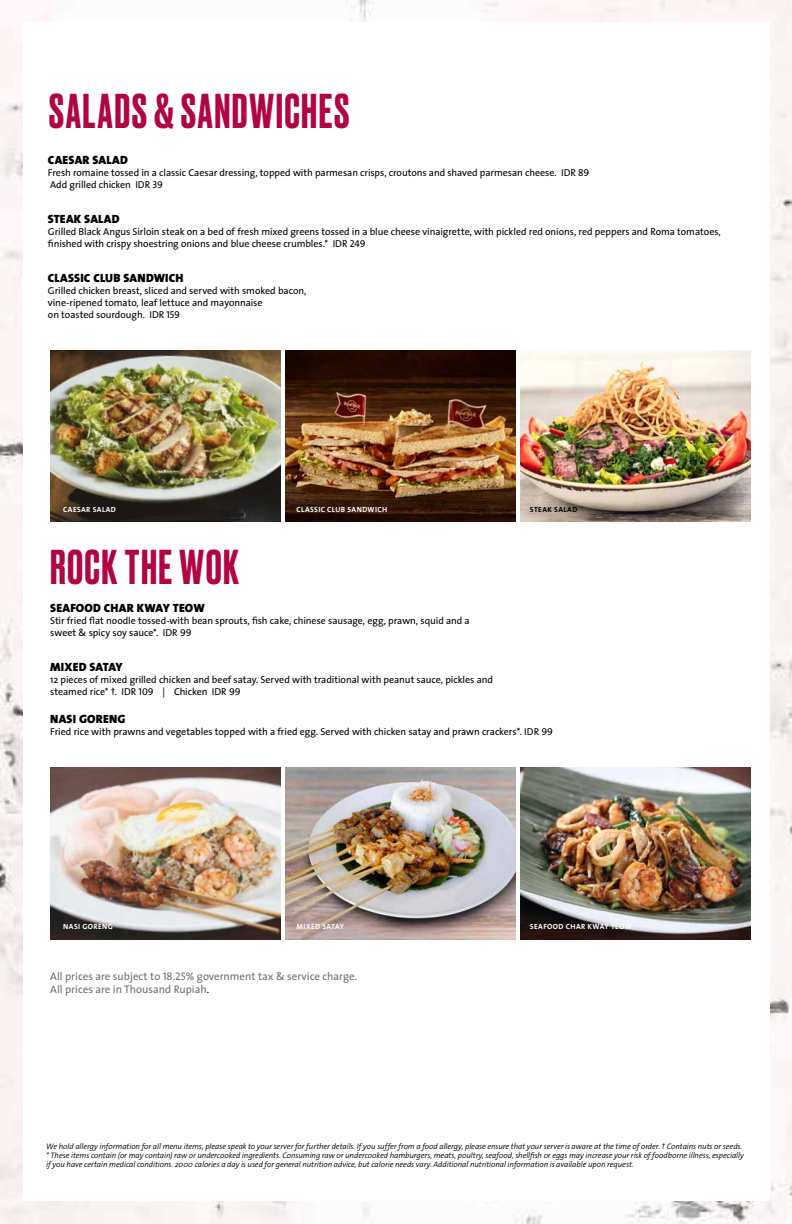
<style>
.page{position:relative;width:792px;height:1224px;background:#fff}
.page>*{position:absolute;margin:0;border:0;box-sizing:border-box;transform-origin:0 0}
.t1{font:500 46px "Druk";letter-spacing:.035em;color:#b10444}
.t2{font:12px "The Sans Black Caps";letter-spacing:.015em;color:#000}
.t3{font:11px/13.2px "The Sans";color:#706f6f}
.t4{font:10px/12px "The Sans";letter-spacing:-.005em;color:#000}
.t5{font:italic 300 8px/9px "The Sans";letter-spacing:-.01em;color:#000}
.t6{font:7.5px "The Sans Bold Caps";letter-spacing:.05em;color:#fff}
.t7{font:7.5px "The Sans Bold Caps";letter-spacing:.055em;color:#000}
.s1{font-family:"The Sans Caps"}
.s2{color:#000}
</style>
<div class="page">
<img style="left:0;top:0;width:792px;height:1224px">
<div style="left:23px;top:23px;width:746px;height:1178px;background:#fff"></div>
<img style="left:50px;top:351px;width:230px;height:171px">
<img style="left:286px;top:351px;width:229px;height:171px">
<img style="left:520px;top:351px;width:230px;height:171px">
<img style="left:50px;top:768px;width:230px;height:171px">
<img style="left:286px;top:768px;width:229px;height:171px">
<img style="left:520px;top:768px;width:230px;height:171px">
<h1 class="t1" style="left:49px;top:80px;width:302px">SALADS &amp; SANDWICHES</h1>
<p class="t2" style="left:48px;top:150px;width:81px">CAESAR SALAD</p>
<p class="t4" style="left:48px;top:167px;width:543px">Fresh romaine tossed in a classic Caesar dressing, topped with parmesan crisps, croutons and shaved parmesan cheese. <span class="s1">IDR 89<br></span>Add grilled chicken <span class="s1">IDR 39</span></p>
<p class="t2" style="left:48px;top:209px;width:73px">STEAK SALAD</p>
<p class="t4" style="left:48px;top:226px;width:674px">Grilled Black Angus Sirloin steak on a bed of fresh mixed greens tossed in a blue cheese vinaigrette, with pickled red onions, red peppers and Roma tomatoes, finished with crispy shoestring onions and blue cheese crumbles.* <span class="s1">IDR 249</span></p>
<p class="t2" style="left:48px;top:268px;width:137px">CLASSIC CLUB SANDWICH</p>
<p class="t4" style="left:48px;top:284px;width:260px">Grilled chicken breast, sliced and served with smoked bacon, vine-ripened tomato, leaf lettuce and mayonnaise<br>on toasted sourdough. <span class="s1">IDR 159</span></p>
<p class="t6" style="left:63px;top:503px;width:54px">CAESAR SALAD</p>
<p class="t6" style="left:297px;top:503px;width:92px">CLASSIC CLUB SANDWICH</p>
<p class="t7" style="left:530px;top:503px;width:49px">STEAK SALAD</p>
<h1 class="t1" style="left:50px;top:536px;width:190px">ROCK THE WOK</h1>
<p class="t2" style="left:50px;top:598px;width:156px">SEAFOOD CHAR KWAY TEOW</p>
<p class="t4" style="left:50px;top:615px;width:421px">Stir fried flat noodle tossed-with bean sprouts, fish cake, chinese sausage, egg, prawn, squid and a sweet &amp; spicy soy sauce*. <span class="s1">IDR 99</span></p>
<p class="t2" style="left:50px;top:656px;width:74px">MIXED SATAY</p>
<p class="t4" style="left:50px;top:673px;width:444px">12 pieces of mixed grilled chicken and beef satay. Served with traditional with peanut sauce, pickles and steamed rice* †. <span class="s1">IDR 109 |</span> Chicken <span class="s1">IDR 99</span></p>
<p class="t2" style="left:50px;top:708px;width:77px">NASI GORENG</p>
<p class="t4" style="left:50px;top:725px;width:504px">Fried rice with prawns and vegetables topped with a fried egg. Served with chicken satay and prawn crackers*. <span class="s1">IDR 99</span></p>
<p class="t6" style="left:63px;top:920px;width:51px">NASI GORENG</p>
<p class="t6" style="left:297px;top:920px;width:49px">MIXED SATAY</p>
<p class="t6" style="left:530px;top:920px;width:103px">SEAFOOD CHAR KWAY TEOW</p>
<p class="t3" style="left:50px;top:969px;width:309px">All prices are subject to <span class="s1">18.25%</span> government tax &amp; service charge.<br>All prices are in Thousand Rupiah<span class="s2">.</span></p>
<p class="t5" style="left:46px;top:1141px;width:699px">We hold allergy information for all menu items, please speak to your server for further details. If you suffer from a food allergy, please ensure that your server is aware at the time of order. † Contains nuts or seeds. * These items contain (or may contain) raw or undercooked ingredients. Consuming raw or undercooked hamburgers, meats, poultry, seafood, shellfish or eggs may increase your risk of foodborne illness, especially if you have certain medical conditions. 2000 calories a day is used for general nutrition advice, but calorie needs vary. Additional nutritional information is available upon request.</p>
</div>
